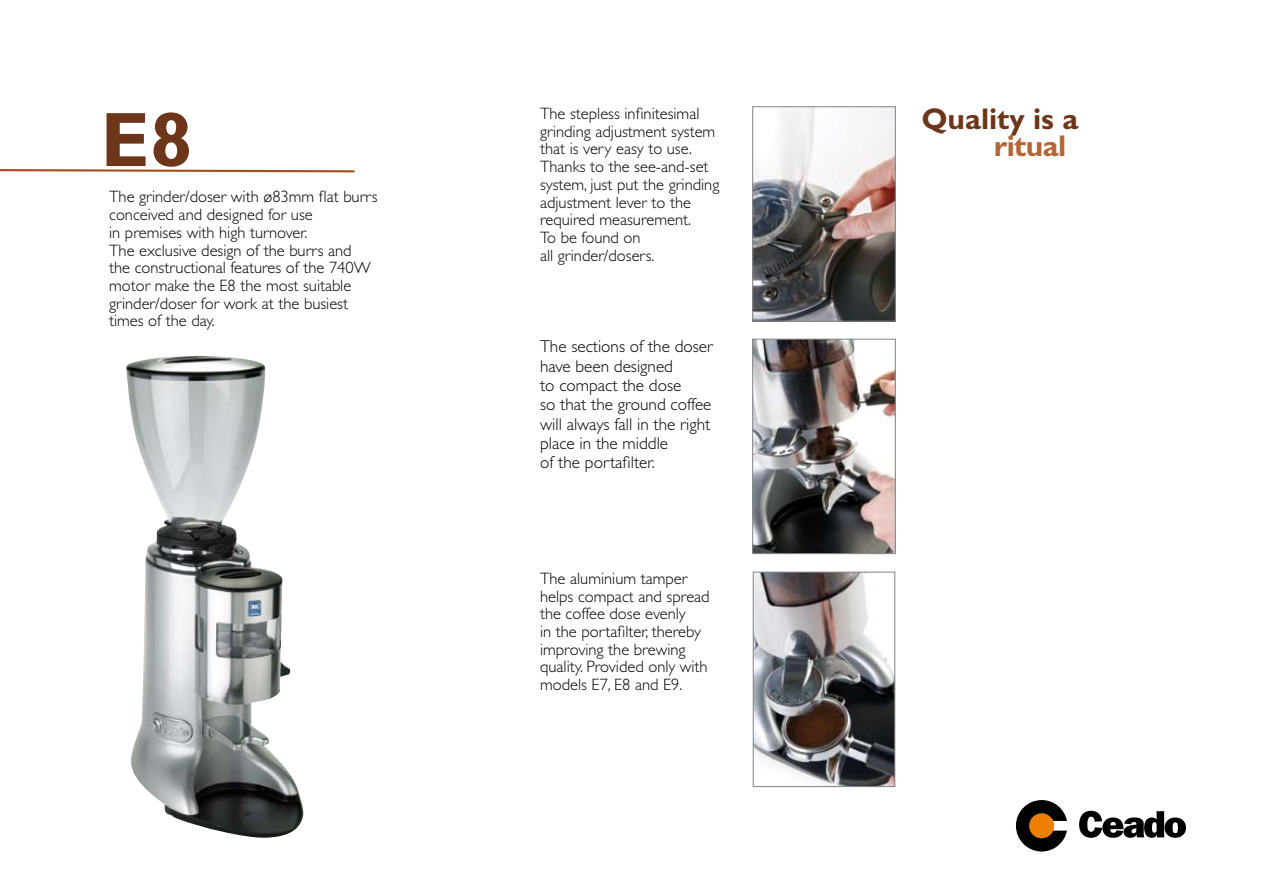
<style>
.page{position:relative;width:1263px;height:893px;background:#fff}
.page>*{position:absolute;margin:0;border:0;box-sizing:border-box;transform-origin:0 0}
.t1{font:700 77.55px "Gill Sans";color:#6d3519}
.t2{font:700 30px/26.5px "Gill Sans";color:#6d3519}
.t3{font:300 17.25px/19.4px "Gill Sans";color:#000}
.t4{font:300 16.5px/17.7px "Gill Sans";color:#000}
.s1{color:#b46533}
</style>
<div class="page">
<svg style="left:0;top:169px;width:355px;height:4px"></svg>
<svg style="left:1079px;top:811px;width:107px;height:27px"></svg>
<svg style="left:1016px;top:800px;width:51px;height:51px"></svg>
<img style="left:755px;top:574px;width:138px;height:211px">
<div style="left:753px;top:572px;width:142px;height:215px;border:1px solid #878889"></div>
<img style="left:754px;top:108px;width:140px;height:212px">
<div style="left:752px;top:106px;width:144px;height:216px;border:1px solid #878889"></div>
<img style="left:754px;top:341px;width:140px;height:211px">
<div style="left:752px;top:339px;width:144px;height:215px;border:1px solid #878889"></div>
<img style="left:126px;top:356px;width:177px;height:482px">
<p class="t1" style="left:100px;top:94px;width:94px">E8</p>
<p class="t4" style="left:109px;top:188px;width:270px">The grinder/doser with ø83mm flat burrs conceived and designed for use<br>in premises with high turnover.<br>The exclusive design of the burrs and<br>the constructional features of the 740W motor make the E8 the most suitable grinder/doser for work at the busiest times of the day.</p>
<p class="t4" style="left:540px;top:105px;width:181px">The stepless infinitesimal grinding adjustment system that is very easy to use.<br>Thanks to the see-and-set system, just put the grinding adjustment lever to the required measurement.<br>To be found on<br>all grinder/dosers.</p>
<p class="t3" style="left:540px;top:337px;width:174px">The sections of the doser have been designed<br>to compact the dose<br>so that the ground coffee will always fall in the right place in the middle<br>of the portafilter.</p>
<p class="t4" style="left:540px;top:570px;width:171px">The aluminium tamper helps compact and spread the coffee dose evenly<br>in the portafilter, thereby improving the brewing quality. Provided only with models E7, E8 and E9.</p>
<p class="t2" style="left:994px;top:106px;width:86px;text-indent:-72px">Quality is a <span class="s1">ritual</span></p>
</div>
